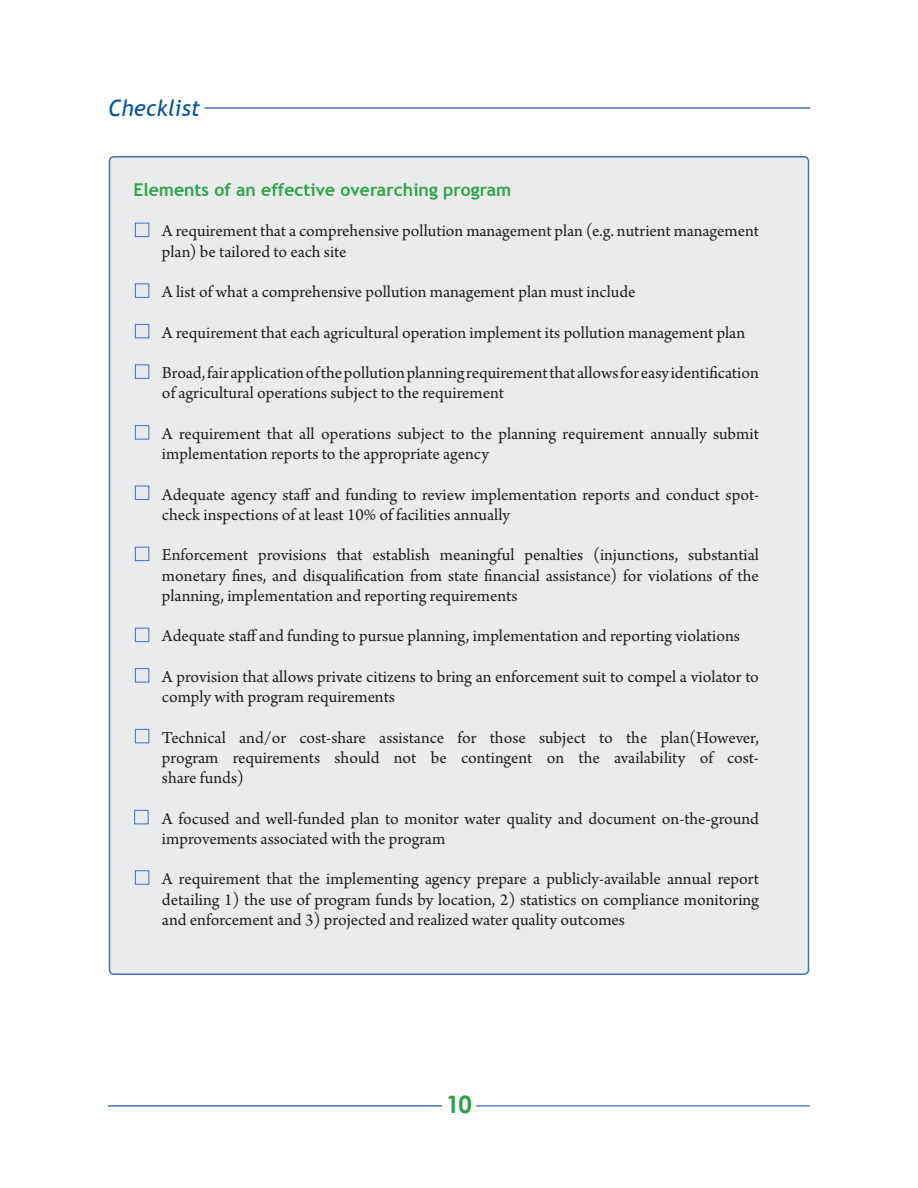
<style>
.page{position:relative;width:918px;height:1188px;background:#fff}
.page>*{position:absolute;margin:0;border:0;box-sizing:border-box;transform-origin:0 0}
.t1{font:700 24px "Century Gothic";color:#27a448}
.t2{font:italic 22.5px "Trebuchet MS";color:#0155a5}
.t3{font:17.7px/20.2px "Arno Pro";color:#231f20}
.t4{font:700 17.7px "Trebuchet MS";color:#2aa548}
</style>
<div class="page">
<hr style="left:108px;top:1105px;width:334px;height:2px;background:#4970b4">
<hr style="left:476px;top:1105px;width:334px;height:2px;background:#5385c5">
<hr style="left:204px;top:107px;width:606px;height:2px;background:#4970b4">
<div style="left:110px;top:157px;width:698px;height:817px;background:#eaebec;border-radius:4px"></div>
<div style="left:135px;top:223px;width:14px;height:14px;background:#e9eaeb;border:1px solid #4970b4"></div>
<div style="left:135px;top:284px;width:14px;height:14px;background:#e9eaeb;border:1px solid #4970b4"></div>
<div style="left:135px;top:324px;width:14px;height:14px;background:#e9eaeb;border:1px solid #4970b4"></div>
<div style="left:135px;top:364px;width:14px;height:15px;background:#e9eaeb;border:1px solid #4970b4"></div>
<div style="left:135px;top:425px;width:14px;height:15px;background:#e9eaeb;border:1px solid #4970b4"></div>
<div style="left:135px;top:486px;width:14px;height:14px;background:#e9eaeb;border:1px solid #4970b4"></div>
<div style="left:135px;top:547px;width:14px;height:14px;background:#e9eaeb;border:1px solid #4970b4"></div>
<div style="left:135px;top:628px;width:14px;height:14px;background:#e9eaeb;border:1px solid #4970b4"></div>
<div style="left:135px;top:668px;width:14px;height:14px;background:#e9eaeb;border:1px solid #4970b4"></div>
<div style="left:135px;top:729px;width:14px;height:14px;background:#e9eaeb;border:1px solid #4970b4"></div>
<div style="left:134px;top:810px;width:14px;height:14px;background:#e9eaeb;border:1px solid #4970b4"></div>
<div style="left:135px;top:870px;width:14px;height:15px;background:#e9eaeb;border:1px solid #4970b4"></div>
<p class="t2" style="left:108px;top:95px;width:94px">Checklist</p>
<p class="t4" style="left:133px;top:179px;width:379px">Elements of an effective overarching program</p>
<p class="t3" style="left:162px;top:222px;width:598px">A requirement that a comprehensive pollution management plan (e.g. nutrient management plan) be tailored to each site</p>
<p class="t3" style="left:162px;top:282px;width:475px">A list of what a comprehensive pollution management plan must include</p>
<p class="t3" style="left:162px;top:323px;width:585px">A requirement that each agricultural operation implement its pollution management plan</p>
<p class="t3" style="left:162px;top:364px;width:598px">Broad, fair application of the pollution planning requirement that allows for easy identification of agricultural operations subject to the requirement</p>
<p class="t3" style="left:162px;top:424px;width:598px">A requirement that all operations subject to the planning requirement annually submit implementation reports to the appropriate agency</p>
<p class="t3" style="left:162px;top:485px;width:599px">Adequate agency staff and funding to review implementation reports and conduct spot&shy;check inspections of at least 10% of facilities annually</p>
<p class="t3" style="left:162px;top:546px;width:598px;text-align:justify">Enforcement provisions that establish meaningful penalties (injunctions, substantial monetary fines, and disqualification from state financial assistance) for violations of the planning, implementation and reporting requirements</p>
<p class="t3" style="left:162px;top:627px;width:579px">Adequate staff and funding to pursue planning, implementation and reporting violations</p>
<p class="t3" style="left:162px;top:667px;width:598px">A provision that allows private citizens to bring an enforcement suit to compel a violator to comply with program requirements</p>
<p class="t3" style="left:162px;top:728px;width:599px;text-align:justify">Technical and/or cost-share assistance for those subject to the plan(However, program requirements should not be contingent on the availability of cost&shy;share funds)</p>
<p class="t3" style="left:162px;top:809px;width:598px">A focused and well-funded plan to monitor water quality and document on-the-ground improvements associated with the program</p>
<p class="t3" style="left:162px;top:870px;width:599px;text-align:justify">A requirement that the implementing agency prepare a publicly-available annual report detailing 1) the use of program funds by location, 2) statistics on compliance monitoring and enforcement and 3) projected and realized water quality outcomes</p>
<h1 class="t1" style="left:446px;top:1089px;width:27px">10</h1>
</div>
